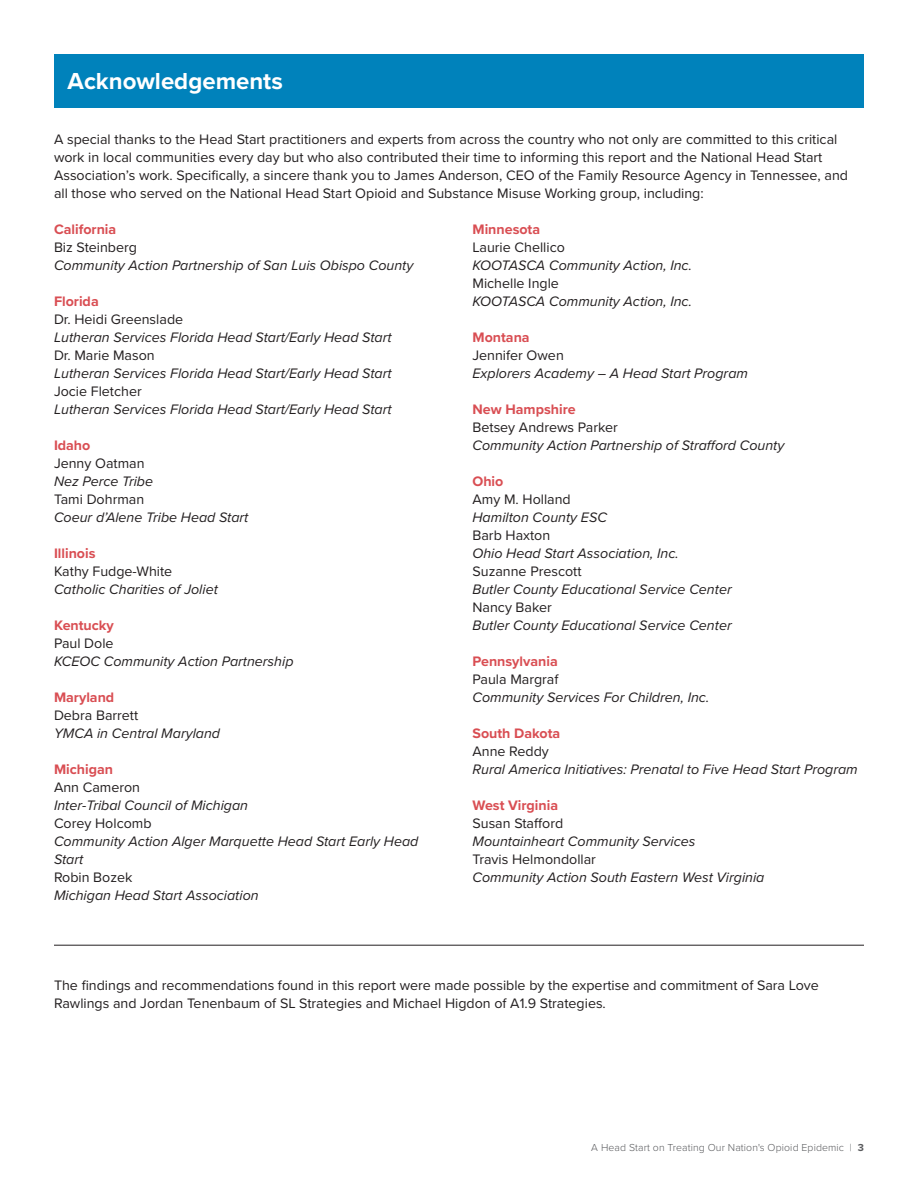
<style>
.page{position:relative;width:918px;height:1188px;background:#fff}
.page>*{position:absolute;margin:0;border:0;box-sizing:border-box;transform-origin:0 0}
.Section_Article_Titl{font:700 24px "Proxima Nova";color:#fff}
.Body_Text{font:italic 14.25px/18px "Proxima Nova";color:#231f20}
.Body_Text-2{font:14.25px/18px "Proxima Nova";color:#231f20}
.Page_Title{font:300 10.5px "Proxima Nova";letter-spacing:.01em;color:#595a5d}
.s1{font-weight:700;font-style:normal;color:#d94e53}
.s2{font-style:normal}
.s3{font-weight:700}
</style>
<div class="page">
<div style="left:54px;top:54px;width:810px;height:54px;background:#0082bb"></div>
<hr style="left:54px;top:945px;width:810px;height:1px;background:#231f20">
<p class="Section_Article_Titl" style="left:68px;top:63px;width:217px">Acknowledgements</p>
<p class="Body_Text-2" style="left:54px;top:131px;width:796px">A special thanks to the Head Start practitioners and experts from across the country who not only are committed to this critical work in local communities every day but who also contributed their time to informing this report and the National Head Start Association’s work. Specifically, a sincere thank you to James Anderson, CEO of the Family Resource Agency in Tennessee, and all those who served on the National Head Start Opioid and Substance Misuse Working group, including:</p>
<p class="Body_Text" style="left:54px;top:221px;width:361px"><span class="s1">California<br></span><span class="s2">Biz Steinberg<br></span>Community Action Partnership of San Luis Obispo County</p>
<p class="Body_Text" style="left:54px;top:293px;width:339px"><span class="s1">Florida<br></span><span class="s2">Dr. Heidi Greenslade<br></span>Lutheran Services Florida Head Start/Early Head Start<br><span class="s2">Dr. Marie Mason<br></span>Lutheran Services Florida Head Start/Early Head Start<br><span class="s2">Jocie Fletcher<br></span>Lutheran Services Florida Head Start/Early Head Start</p>
<p class="Body_Text" style="left:54px;top:437px;width:196px"><span class="s1">Idaho<br></span><span class="s2">Jenny Oatman<br></span>Nez Perce Tribe<br><span class="s2">Tami Dohrman<br></span>Coeur d’Alene Tribe Head Start</p>
<p class="Body_Text" style="left:54px;top:545px;width:165px"><span class="s1">Illinois<br></span><span class="s2">Kathy Fudge-White<br></span>Catholic Charities of Joliet</p>
<p class="Body_Text" style="left:54px;top:617px;width:241px"><span class="s1">Kentucky<br></span><span class="s2">Paul Dole<br></span>KCEOC Community Action Partnership</p>
<p class="Body_Text" style="left:54px;top:689px;width:168px"><span class="s1">Maryland<br></span><span class="s2">Debra Barrett<br></span>YMCA in Central Maryland</p>
<p class="Body_Text" style="left:54px;top:761px;width:366px"><span class="s1">Michigan<br></span><span class="s2">Ann Cameron<br></span>Inter-Tribal Council of Michigan<br><span class="s2">Corey Holcomb<br></span>Community Action Alger Marquette Head Start Early Head<br>Start<br><span class="s2">Robin Bozek<br></span>Michigan Head Start Association</p>
<p class="Body_Text" style="left:472px;top:221px;width:221px"><span class="s1">Minnesota<br></span><span class="s2">Laurie Chellico<br></span>KOOTASCA Community Action, Inc.<br><span class="s2">Michelle Ingle<br></span>KOOTASCA Community Action, Inc.</p>
<p class="Body_Text" style="left:472px;top:329px;width:277px"><span class="s1">Montana<br></span><span class="s2">Jennifer Owen<br></span>Explorers Academy – A Head Start Program</p>
<p class="Body_Text" style="left:472px;top:401px;width:313px"><span class="s1">New Hampshire<br></span><span class="s2">Betsey Andrews Parker<br></span>Community Action Partnership of Strafford County</p>
<p class="Body_Text" style="left:472px;top:473px;width:261px"><span class="s1">Ohio<br></span><span class="s2">Amy M. Holland<br></span>Hamilton County ESC<br><span class="s2">Barb Haxton<br></span>Ohio Head Start Association, Inc.<br><span class="s2">Suzanne Prescott<br></span>Butler County Educational Service Center<br><span class="s2">Nancy Baker<br></span>Butler County Educational Service Center</p>
<p class="Body_Text" style="left:472px;top:653px;width:238px"><span class="s1">Pennsylvania<br></span><span class="s2">Paula Margraf<br></span>Community Services For Children, Inc.</p>
<p class="Body_Text" style="left:472px;top:725px;width:387px"><span class="s1">South Dakota<br></span><span class="s2">Anne Reddy<br></span>Rural America Initiatives: Prenatal to Five Head Start Program</p>
<p class="Body_Text" style="left:472px;top:797px;width:293px"><span class="s1">West Virginia<br></span><span class="s2">Susan Stafford<br></span>Mountainheart Community Services<br><span class="s2">Travis Helmondollar<br></span>Community Action South Eastern West Virginia</p>
<p class="Body_Text-2" style="left:54px;top:977px;width:766px">The findings and recommendations found in this report were made possible by the expertise and commitment of Sara Love<br>Rawlings and Jordan Tenenbaum of SL Strategies and Michael Higdon of A1.9 Strategies.</p>
<p class="Page_Title" style="left:591px;top:1141px;width:274px">A Head Start on Treating Our Nation's Opioid Epidemic | <span class="s3">3</span></p>
</div>
